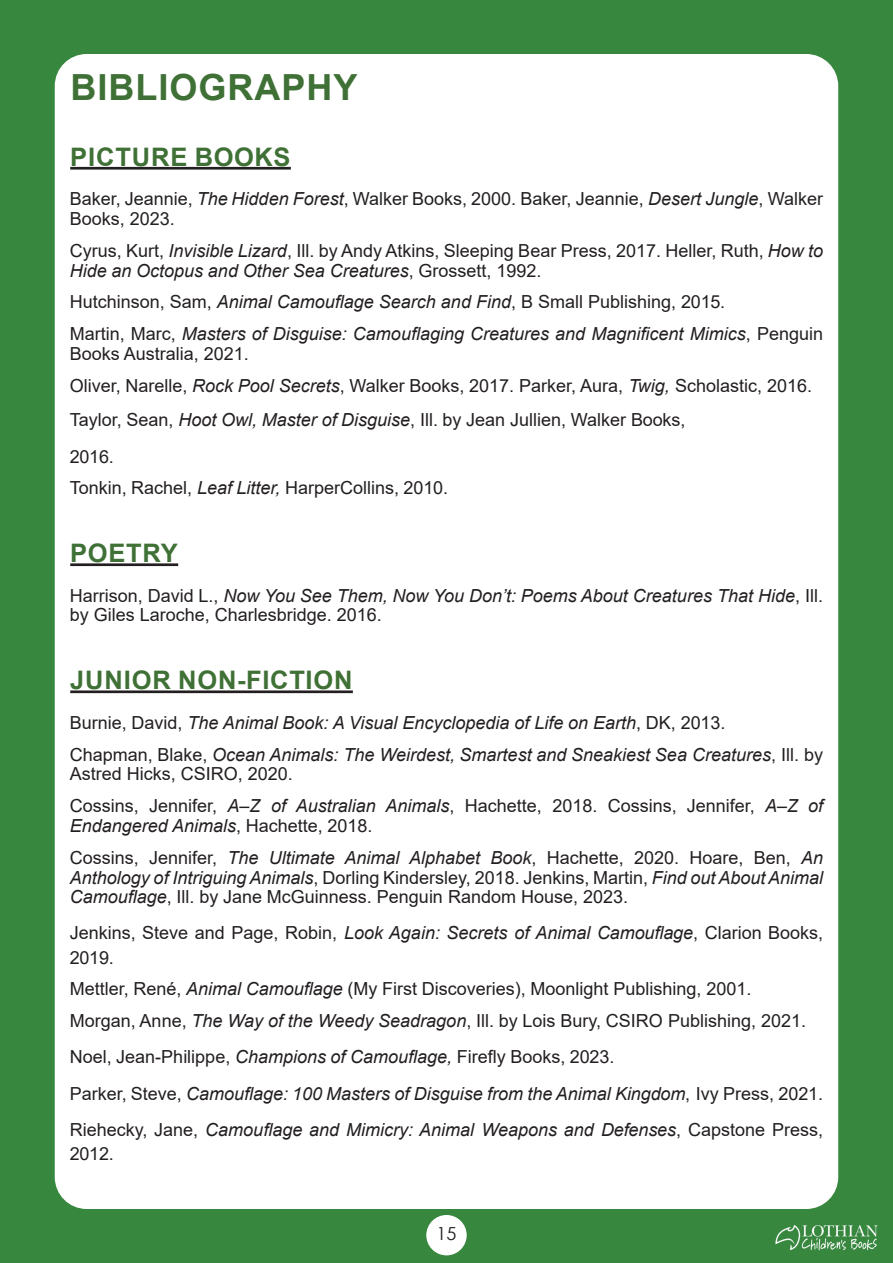
<style>
.page{position:relative;width:893px;height:1263px;background:#37873f}
.page>*{position:absolute;margin:0;border:0;box-sizing:border-box;transform-origin:0 0}
.t1{font:700 36px "Arial";letter-spacing:.03em;color:#3f7035}
.t2{font:700 25.5px "Arial";letter-spacing:.03em;color:#3f7035}
.t3{font:18px/19.8px "Arial";color:#231f20}
.t4{font:italic 18px/31.8px "Arial";color:#231f20}
.t5{font:18px "Century Gothic";color:#231f20}
.s1{font-style:italic}
.s2{font-style:normal}
</style>
<div class="page">
<div style="left:55px;top:54px;width:783px;height:1155px;background:#fff;border-radius:32px"></div>
<div style="left:426px;top:1215px;width:41px;height:40px;background:#fff;border-radius:50%"></div>
<img style="left:774px;top:1216px;width:105px;height:45px">
<hr style="left:70px;top:167px;width:221px;height:3px;background:#231f20">
<hr style="left:70px;top:563px;width:108px;height:3px;background:#231f20">
<hr style="left:70px;top:690px;width:283px;height:3px;background:#231f20">
<h1 class="t1" style="left:70px;top:62px;width:289px">BIBLIOGRAPHY</h1>
<h2 class="t2" style="left:70px;top:139px;width:222px">PICTURE BOOKS</h2>
<p class="t3" style="left:70px;top:189px;width:755px">Baker, Jeannie, <span class="s1">The Hidden Forest</span>, Walker Books, 2000. Baker, Jeannie, <span class="s1">Desert Jungle</span>, Walker<br>Books, 2023.</p>
<p class="t3" style="left:70px;top:240px;width:755px">Cyrus, Kurt, <span class="s1">Invisible Lizard</span>, Ill. by Andy Atkins, Sleeping Bear Press, 2017. Heller, Ruth, <span class="s1">How to<br>Hide an Octopus and Other Sea Creatures</span>, Grossett, 1992.</p>
<p class="t4" style="left:70px;top:286px;width:755px"><span class="s2">Hutchinson, Sam,</span> Animal Camouflage Search and Find<span class="s2">, B Small Publishing, 2015.<br>Martin, Marc,</span> Masters of Disguise: Camouflaging Creatures and Magnificent Mimics<span class="s2">, Penguin</span></p>
<p class="t3" style="left:70px;top:338px;width:744px;line-height:31.8px">Books Australia, 2021.<br>Oliver, Narelle, <span class="s1">Rock Pool Secrets</span>, Walker Books, 2017. Parker, Aura, <span class="s1">Twig,</span> Scholastic, 2016.</p>
<p class="t3" style="left:70px;top:402px;width:617px;line-height:36.2px">Taylor, Sean, <span class="s1">Hoot Owl, Master of Disguise</span>, Ill. by Jean Jullien, Walker Books,<br>2016.</p>
<p class="t3" style="left:70px;top:478px;width:380px">Tonkin, Rachel, <span class="s1">Leaf Litter,</span> HarperCollins, 2010.</p>
<h2 class="t2" style="left:70px;top:535px;width:109px">POETRY</h2>
<p class="t3" style="left:70px;top:585px;width:755px">Harrison, David L., <span class="s1">Now You See Them, Now You Don’t: Poems About Creatures That Hide</span>, Ill. by Giles Laroche, Charlesbridge. 2016.</p>
<h2 class="t2" style="left:70px;top:662px;width:284px">JUNIOR NON-FICTION</h2>
<p class="t4" style="left:70px;top:707px;width:755px"><span class="s2">Burnie, David,</span> The Animal Book: A Visual Encyclopedia of Life on Earth<span class="s2">, DK, 2013.<br>Chapman, Blake,</span> Ocean Animals: The Weirdest, Smartest and Sneakiest Sea Creatures<span class="s2">, Ill. by</span></p>
<p class="t3" style="left:70px;top:758px;width:755px;line-height:31.8px">Astred Hicks, CSIRO, 2020.<br>Cossins, Jennifer, <span class="s1">A–Z of Australian Animals</span>, Hachette, 2018. Cossins, Jennifer, <span class="s1">A–Z of</span></p>
<p class="t3" style="left:70px;top:809px;width:755px;line-height:31.8px"><span class="s1">Endangered Animals</span>, Hachette, 2018.<br>Cossins, Jennifer, <span class="s1">The Ultimate Animal Alphabet Book</span>, Hachette, 2020. Hoare, Ben, <span class="s1">An</span></p>
<p class="t3" style="left:70px;top:867px;width:755px"><span class="s1">Anthology of Intriguing Animals</span>, Dorling Kindersley, 2018. Jenkins, Martin, <span class="s1">Find out About Animal<br>Camouflage</span>, Ill. by Jane McGuinness. Penguin Random House, 2023.</p>
<p class="t3" style="left:70px;top:921px;width:755px;line-height:24.2px">Jenkins, Steve and Page, Robin, <span class="s1">Look Again: Secrets of Animal Camouflage</span>, Clarion Books,<br>2019.</p>
<p class="t3" style="left:70px;top:973px;width:738px;line-height:31.8px">Mettler, René, <span class="s1">Animal Camouflage</span> (My First Discoveries), Moonlight Publishing, 2001.<br>Morgan, Anne, <span class="s1">The Way of the Weedy Seadragon</span>, Ill. by Lois Bury, CSIRO Publishing, 2021.</p>
<p class="t4" style="left:70px;top:1039px;width:755px;line-height:36.2px"><span class="s2">Noel, Jean-Philippe,</span> Champions of Camouflage, <span class="s2">Firefly Books, 2023.<br>Parker, Steve,</span> Camouflage: 100 Masters of Disguise from the Animal Kingdom<span class="s2">, Ivy Press, 2021.<br>Riehecky, Jane,</span> Camouflage and Mimicry: Animal Weapons and Defenses<span class="s2">, Capstone Press,</span></p>
<p class="t3" style="left:70px;top:1143px;width:46px">2012.</p>
<p class="t5" style="left:436px;top:1221px;width:21px">15</p>
</div>
